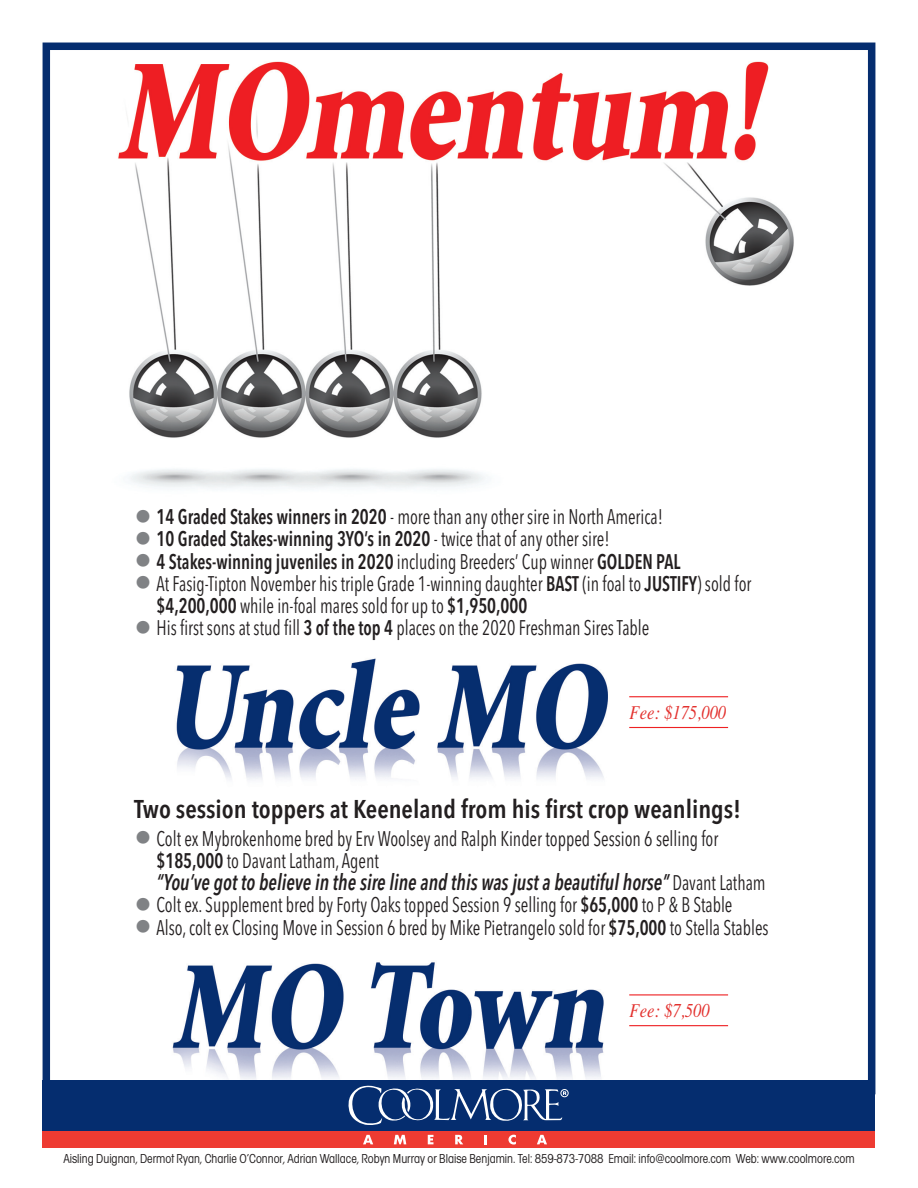
<style>
.page{position:relative;width:918px;height:1188px;background:#fff}
.page>*{position:absolute;margin:0;border:0;box-sizing:border-box;transform-origin:0 0}
.t1{font:600 25.5px "Avenir Next Condensed";color:#231f20}
.t2{font:italic 600 22.5px "Avenir Next Condensed";color:#231f20;scale:.85 1}
.t3{font:21px/22.2px "Avenir Next Condensed";color:#231f20;scale:.85 1}
.t4{font:600 21px "Avenir Next Condensed";color:#231f20;scale:.85 1}
.t5{font:italic 19.5px "Times";color:#e3312e;scale:.85 1}
.t6{font:condensed 13.5px "Avant Garde Gothic Itc T";color:#231f20;scale:.95 1}
.s1{font-weight:600;font-size:36px;color:#808285}
.s2{font-weight:600}
.s3{font-size:36px;color:#808285}
.s4{font-weight:400}
.s5{font-weight:400;font-style:normal;font-size:21px}
</style>
<div class="page">
<img style="left:52px;top:61px;width:814px;height:1020px">
<div style="left:43px;top:43px;width:832px;height:1051px;border:8px solid #052d6f"></div>
<div style="left:43px;top:1081px;width:832px;height:50px;background:#052d6f"></div>
<div style="left:43px;top:1131px;width:832px;height:17px;background:#ee3b32"></div>
<svg style="left:363px;top:1135px;width:10px;height:9px"></svg>
<svg style="left:394px;top:1135px;width:12px;height:9px"></svg>
<svg style="left:428px;top:1135px;width:5px;height:9px"></svg>
<svg style="left:455px;top:1135px;width:8px;height:9px"></svg>
<svg style="left:484px;top:1135px;width:3px;height:9px"></svg>
<svg style="left:508px;top:1135px;width:8px;height:10px"></svg>
<svg style="left:537px;top:1135px;width:10px;height:9px"></svg>
<div style="left:560px;top:1089px;width:9px;height:8px;border:1px solid #fff;border-radius:50%"></div>
<svg style="left:348px;top:1085px;width:218px;height:40px"></svg>
<hr style="left:629px;top:696px;width:99px;height:1px;background:#ee2123">
<hr style="left:629px;top:727px;width:99px;height:1px;background:#ee2123">
<hr style="left:629px;top:994px;width:99px;height:1px;background:#ee2123">
<hr style="left:629px;top:1025px;width:99px;height:1px;background:#ee2123">
<p class="t3" style="left:134px;top:508px;width:624px"><span class="s1">•</span> <span class="s2">14 Graded Stakes winners in 2020</span> - more than any other sire in North America!</p>
<p class="t4" style="left:134px;top:531px;width:561px"><span class="s3">•</span> 10 Graded Stakes-winning 3YO’s in 2020 <span class="s4">- twice that of any other sire!</span></p>
<p class="t4" style="left:134px;top:553px;width:644px"><span class="s3">•</span> 4 Stakes-winning juveniles in 2020 <span class="s4">including Breeders’ Cup winner</span> GOLDEN PAL</p>
<p class="t3" style="left:157px;top:574px;width:701px;text-indent:-22px"><span class="s1">•</span> At Fasig-Tipton November his triple Grade 1-winning daughter <span class="s2">BAST</span> (in foal to <span class="s2">JUSTIFY</span>) sold for <span class="s2">$4,200,000</span> while in-foal mares sold for up to <span class="s2">$1,950,000</span></p>
<p class="t3" style="left:134px;top:619px;width:608px"><span class="s1">•</span> His first sons at stud fill <span class="s2">3 of the top 4</span> places on the 2020 Freshman Sires Table</p>
<p class="t5" style="left:630px;top:701px;width:115px">Fee: $175,000</p>
<p class="t1" style="left:134px;top:799px;width:609px">Two session toppers at Keeneland from his first crop weanlings!</p>
<p class="t3" style="left:157px;top:829px;width:662px;text-indent:-22px"><span class="s1">•</span> Colt ex Mybrokenhome bred by Erv Woolsey and Ralph Kinder topped Session 6 selling for <span class="s2">$185,000</span> to Davant Latham, Agent</p>
<p class="t2" style="left:157px;top:873px;width:718px">“You’ve got to believe in the sire line and this was just a beautiful horse” <span class="s5">Davant Latham</span></p>
<p class="t3" style="left:134px;top:896px;width:706px"><span class="s1">•</span> Colt ex. Supplement bred by Forty Oaks topped Session 9 selling for <span class="s2">$65,000</span> to P &amp; B Stable</p>
<p class="t3" style="left:134px;top:918px;width:748px"><span class="s1">•</span> Also, colt ex Closing Move in Session 6 bred by Mike Pietrangelo sold for <span class="s2">$75,000</span> to Stella Stables</p>
<p class="t5" style="left:630px;top:999px;width:96px">Fee: $7,500</p>
<p class="t6" style="left:63px;top:1154px;width:835px">Aisling Duignan, Dermot Ryan, Charlie O’Connor, Adrian Wallace, Robyn Murray or Blaise Benjamin. Tel: 859-873-7088 Email: info@coolmore.com Web: www.coolmore.com</p>
</div>
